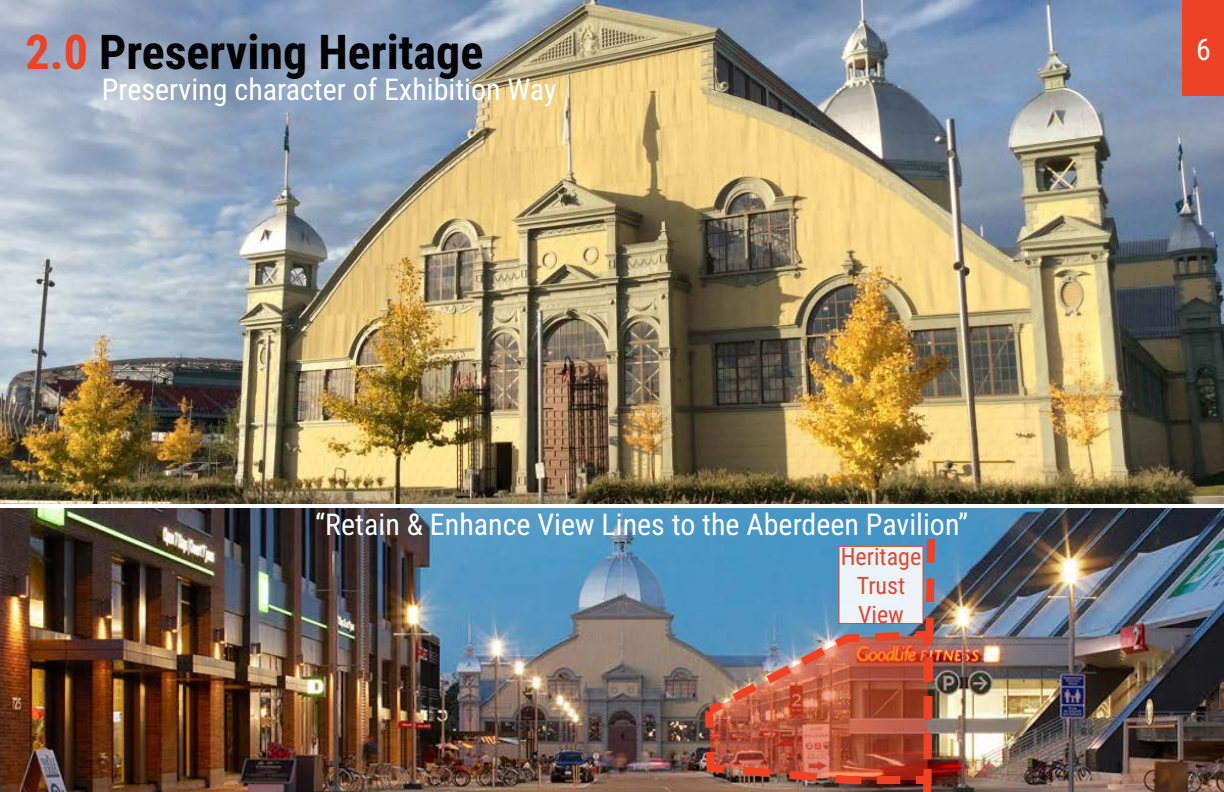
<style>
.page{position:relative;width:1224px;height:792px;background:#fff}
.page>*{position:absolute;margin:0;border:0;box-sizing:border-box;transform-origin:0 0}
.t1{font:700 48px "Roboto Condensed";color:#000}
.t2{font:30px "Roboto Condensed";color:#fff}
.t3{font:24px/28.8px "Roboto Condensed";color:#ef4123;text-align:center}
.s1{color:#ef4123}
</style>
<div class="page">
<img style="left:0;top:0;width:1224px;height:504px">
<img style="left:0;top:508px;width:1224px;height:284px">
<img style="left:700px;top:531px;width:239px;height:261px">
<div style="left:839px;top:546px;width:84px;height:78px;background:#ecf4f8"></div>
<div style="left:838px;top:546px;width:86px;height:78px;border:1px solid #ef4123"></div>
<div style="left:1183px;top:0;width:41px;height:96px;background:#ef4123"></div>
<h1 class="t1" style="left:26px;top:18px;width:459px"><span class="s1">2.0</span> Preserving Heritage</h1>
<p class="t2" style="left:1196px;top:28px;width:16px">6</p>
<p class="t2" style="left:102px;top:69px;width:456px">Preserving character of Exhibition Way</p>
<p class="t2" style="left:315px;top:503px;width:654px">“Retain &amp; Enhance View Lines to the Aberdeen Pavilion”</p>
<p class="t3" style="left:841px;top:541px;width:82px">Heritage<br>Trust<br>View</p>
</div>
